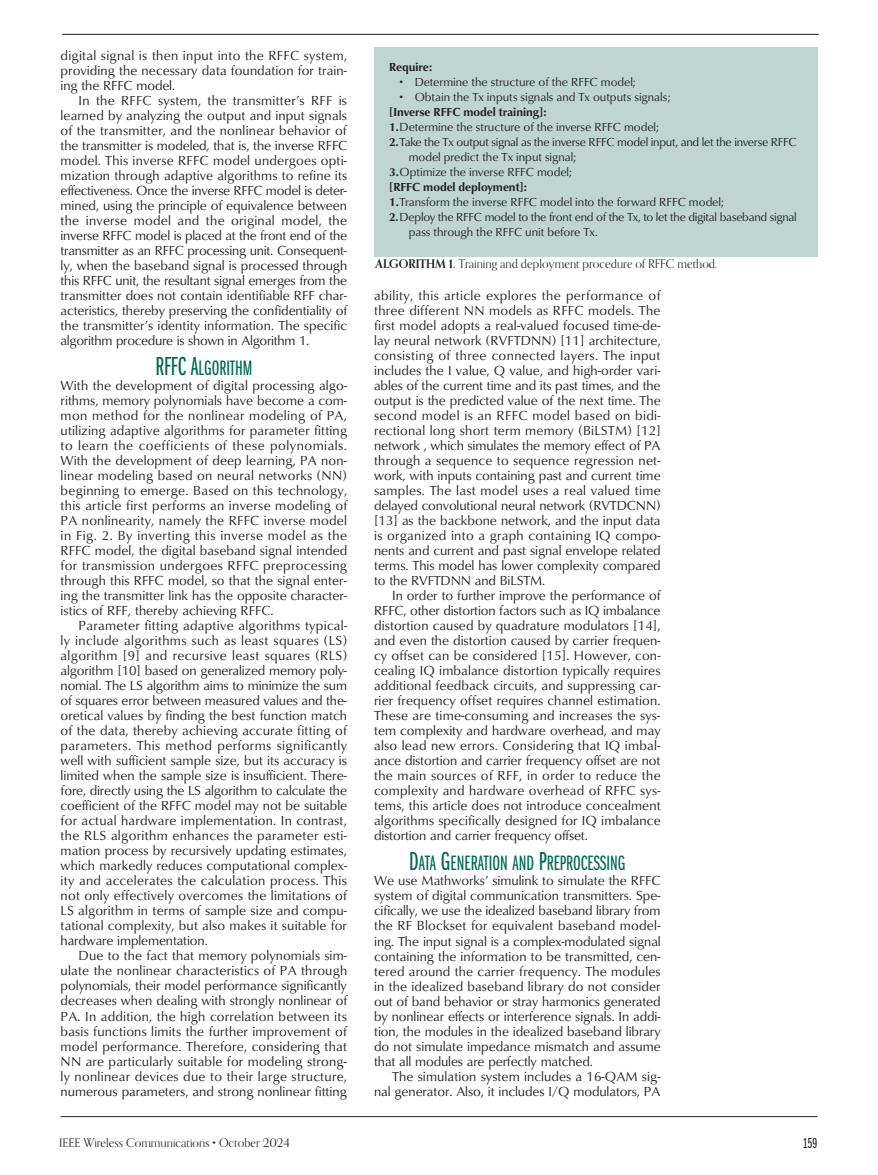
<style>
.page{position:relative;width:878px;height:1175px;background:#fff}
.page>*{position:absolute;margin:0;border:0;box-sizing:border-box;transform-origin:0 0}
.t1{font:21.6px "Franklin Gothic URW Ext Com D Boo SC800";color:#006756}
.t2{font:15px "Franklin Gothic URW Ext Com D Boo";color:#231f20}
.t3{font:13.5px/15px "Classico URW";color:#231f20;text-align:justify}
.t4{font:12px "Classico URW";color:#231f20}
.t5{font:12px "Classico URW";letter-spacing:-.02em;color:#231f20}
.t6{font:12px "Orpheus Pro";color:#231f20}
.t7{font:700 12px "Classico URW";color:#231f20}
.s1{font-size:27px}
.s2{font-weight:700}
</style>
<div class="page">
<hr style="left:62px;top:34px;width:756px;height:1px;background:#231f20">
<hr style="left:61px;top:1115px;width:756px;height:1px;background:#231f20">
<div style="left:374px;top:47px;width:443px;height:209px;background:#bed5d0"></div>
<p class="t3" style="left:61px;top:47px;width:288px">digital signal is then input into the RFFC system, providing the necessary data foundation for train&shy;ing the RFFC model.</p>
<p class="t3" style="left:61px;top:92px;width:288px;text-indent:18px">In the RFFC system, the transmitter’s RFF is learned by analyzing the output and input signals of the transmitter, and the nonlinear behavior of the transmitter is modeled, that is, the inverse RFFC model. This inverse RFFC model undergoes opti&shy;mization through adaptive algorithms to refine its effectiveness. Once the inverse RFFC model is deter&shy;mined, using the principle of equivalence between the inverse model and the original model, the inverse RFFC model is placed at the front end of the transmitter as an RFFC processing unit. Consequent&shy;ly, when the baseband signal is processed through this RFFC unit, the resultant signal emerges from the transmitter does not contain identifiable RFF char&shy;acteristics, thereby preserving the confidentiality of the transmitter’s identity information. The specific algorithm procedure is shown in Algorithm 1.</p>
<h1 class="t1" style="left:155px;top:356px;width:98px"><span class="s1">RFFC A</span>LGORITHM</h1>
<p class="t3" style="left:61px;top:377px;width:288px">With the development of digital processing algo&shy;rithms, memory polynomials have become a com&shy;mon method for the nonlinear modeling of PA, utilizing adaptive algorithms for parameter fitting to learn the coefficients of these polynomials.<br>With the development of deep learning, PA non&shy;linear modeling based on neural networks (NN) beginning to emerge. Based on this technology, this article first performs an inverse modeling of PA nonlinearity, namely the RFFC inverse model in Fig. 2. By inverting this inverse model as the RFFC model, the digital baseband signal intended for transmission undergoes RFFC preprocessing through this RFFC model, so that the signal enter&shy;ing the transmitter link has the opposite character&shy;istics of RFF, thereby achieving RFFC.</p>
<p class="t3" style="left:61px;top:617px;width:288px;text-indent:18px">Parameter fitting adaptive algorithms typical&shy;ly include algorithms such as least squares (LS) algorithm [9] and recursive least squares (RLS) algorithm [10] based on generalized memory poly&shy;nomial. The LS algorithm aims to minimize the sum of squares error between measured values and the&shy;oretical values by finding the best function match of the data, thereby achieving accurate fitting of parameters. This method performs significantly well with sufficient sample size, but its accuracy is limited when the sample size is insufficient. There&shy;fore, directly using the LS algorithm to calculate the coefficient of the RFFC model may not be suitable for actual hardware implementation. In contrast, the RLS algorithm enhances the parameter esti&shy;mation process by recursively updating estimates, which markedly reduces computational complex&shy;ity and accelerates the calculation process. This not only effectively overcomes the limitations of LS algorithm in terms of sample size and compu&shy;tational complexity, but also makes it suitable for hardware implementation.</p>
<p class="t3" style="left:61px;top:947px;width:288px;text-indent:18px">Due to the fact that memory polynomials sim&shy;ulate the nonlinear characteristics of PA through polynomials, their model performance significantly decreases when dealing with strongly nonlinear of PA. In addition, the high correlation between its basis functions limits the further improvement of model performance. Therefore, considering that NN are particularly suitable for modeling strong&shy;ly nonlinear devices due to their large structure, numerous parameters, and strong nonlinear fitting</p>
<p class="t7" style="left:389px;top:58px;width:45px">Require:</p>
<p class="t4" style="left:399px;top:73px;width:237px">• Determine the structure of the RFFC model;</p>
<p class="t4" style="left:399px;top:88px;width:272px">• Obtain the Tx inputs signals and Tx outputs signals;</p>
<p class="t7" style="left:389px;top:103px;width:159px">[Inverse RFFC model training]:</p>
<p class="t4" style="left:389px;top:118px;width:271px"><span class="s2">1.</span>Determine the structure of the inverse RFFC model;</p>
<p class="t5" style="left:389px;top:133px;width:409px"><span class="s2">2.</span>Take the Tx output signal as the inverse RFFC model input, and let the inverse RFFC</p>
<p class="t4" style="left:408px;top:148px;width:169px">model predict the Tx input signal;</p>
<p class="t4" style="left:389px;top:163px;width:184px"><span class="s2">3.</span>Optimize the inverse RFFC model;</p>
<p class="t7" style="left:389px;top:178px;width:139px">[RFFC model deployment]:</p>
<p class="t4" style="left:389px;top:193px;width:336px"><span class="s2">1.</span>Transform the inverse RFFC model into the forward RFFC model;</p>
<p class="t5" style="left:389px;top:208px;width:409px"><span class="s2">2.</span>Deploy the RFFC model to the front end of the Tx, to let the digital baseband signal</p>
<p class="t4" style="left:408px;top:223px;width:190px">pass through the RFFC unit before Tx.</p>
<p class="t6" style="left:375px;top:256px;width:343px"><span class="s2">ALGORITHM 1.</span> Training and deployment procedure of RFFC method.</p>
<p class="t3" style="left:374px;top:287px;width:288px">ability, this article explores the performance of three different NN models as RFFC models. The first model adopts a real-valued focused time-de&shy;lay neural network (RVFTDNN) [11] architecture, consisting of three connected layers. The input includes the I value, Q value, and high-order vari&shy;ables of the current time and its past times, and the output is the predicted value of the next time. The second model is an RFFC model based on bidi&shy;rectional long short term memory (BiLSTM) [12] network , which simulates the memory effect of PA through a sequence to sequence regression net&shy;work, with inputs containing past and current time samples. The last model uses a real valued time delayed convolutional neural network (RVTDCNN) [13] as the backbone network, and the input data is organized into a graph containing IQ compo&shy;nents and current and past signal envelope related terms. This model has lower complexity compared to the RVFTDNN and BiLSTM.</p>
<p class="t3" style="left:374px;top:587px;width:288px;text-indent:18px">In order to further improve the performance of RFFC, other distortion factors such as IQ imbalance distortion caused by quadrature modulators [14], and even the distortion caused by carrier frequen&shy;cy offset can be considered [15]. However, con&shy;cealing IQ imbalance distortion typically requires additional feedback circuits, and suppressing car&shy;rier frequency offset requires channel estimation.<br>These are time-consuming and increases the sys&shy;tem complexity and hardware overhead, and may also lead new errors. Considering that IQ imbal&shy;ance distortion and carrier frequency offset are not the main sources of RFF, in order to reduce the complexity and hardware overhead of RFFC sys&shy;tems, this article does not introduce concealment algorithms specifically designed for IQ imbalance distortion and carrier frequency offset.</p>
<h1 class="t1" style="left:409px;top:851px;width:218px"><span class="s1">D</span>ATA <span class="s1">G</span>ENERATION AND <span class="s1">P</span>REPROCESSING</h1>
<p class="t3" style="left:374px;top:872px;width:288px">We use Mathworks’ simulink to simulate the RFFC system of digital communication transmitters. Spe&shy;cifically, we use the idealized baseband library from the RF Blockset for equivalent baseband model&shy;ing. The input signal is a complex-modulated signal containing the information to be transmitted, cen&shy;tered around the carrier frequency. The modules in the idealized baseband library do not consider out of band behavior or stray harmonics generated by nonlinear effects or interference signals. In addi&shy;tion, the modules in the idealized baseband library do not simulate impedance mismatch and assume that all modules are perfectly matched.</p>
<p class="t3" style="left:374px;top:1067px;width:288px;text-align:right">The simulation system includes a 16-QAM sig&shy;nal generator. Also, it includes I/Q modulators, PA</p>
<p class="t6" style="left:59px;top:1135px;width:232px">IEEE Wireless Communications • October 2024</p>
<p class="t2" style="left:802px;top:1134px;width:16px">159</p>
</div>
